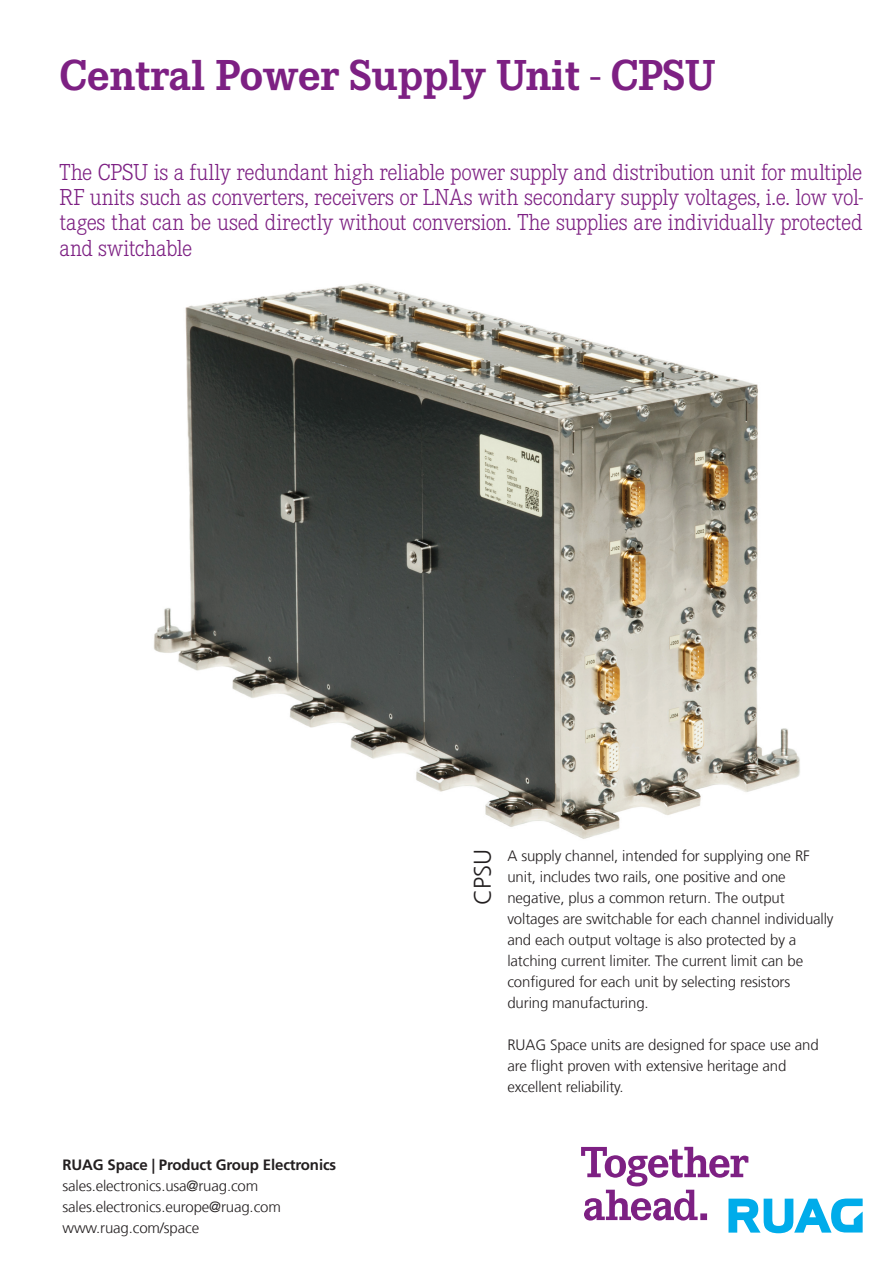
<style>
.page{position:relative;width:893px;height:1263px;background:#fff}
.page>*{position:absolute;margin:0;border:0;box-sizing:border-box;transform-origin:0 0}
.t1{font:700 45px "Corporate E";letter-spacing:-.01em;color:#7d2083}
.t2{font:300 24px/25.2px "Corporate E";letter-spacing:-.02em;color:#7d2083;text-align:justify}
.t3{font:300 24px "Frutiger LT Com";color:#231f20}
.t4{font:300 15px/21px "Frutiger LT Com";letter-spacing:-.01em;color:#231f20}
.t5{font:700 15px "Frutiger LT Com";letter-spacing:-.01em;color:#231f20}
</style>
<div class="page">
<svg style="left:581px;top:1147px;width:281px;height:86px"></svg>
<img style="left:154px;top:283px;width:646px;height:556px">
<h1 class="t1" style="left:59px;top:49px;width:658px">Central Power Supply Unit - CPSU</h1>
<p class="t2" style="left:59px;top:162px;width:805px">The CPSU is a fully redundant high reliable power supply and distribution unit for multiple RF units such as converters, receivers or LNAs with secondary supply voltages, i.e. low vol&shy;tages that can be used directly without conversion. The supplies are individually protected and switchable</p>
<p class="t5" style="left:62px;top:1159px;width:275px">RUAG Space | Product Group Electronics</p>
<p class="t4" style="left:62px;top:1177px;width:220px">sales.electronics.usa@ruag.com sales.electronics.europe@ruag.com www.ruag.com/space</p>
<h2 class="t3" style="left:473px;top:905px;width:58px;rotate:-90deg">CPSU</h2>
<p class="t4" style="left:507px;top:846px;width:328px">A supply channel, intended for supplying one RF unit, includes two rails, one positive and one negative, plus a common return. The output voltages are switchable for each channel individually and each output voltage is also protected by a latching current limiter. The current limit can be configured for each unit by selecting resistors during manufacturing.</p>
<p class="t4" style="left:507px;top:1035px;width:313px">RUAG Space units are designed for space use and are flight proven with extensive heritage and excellent reliability.</p>
</div>
